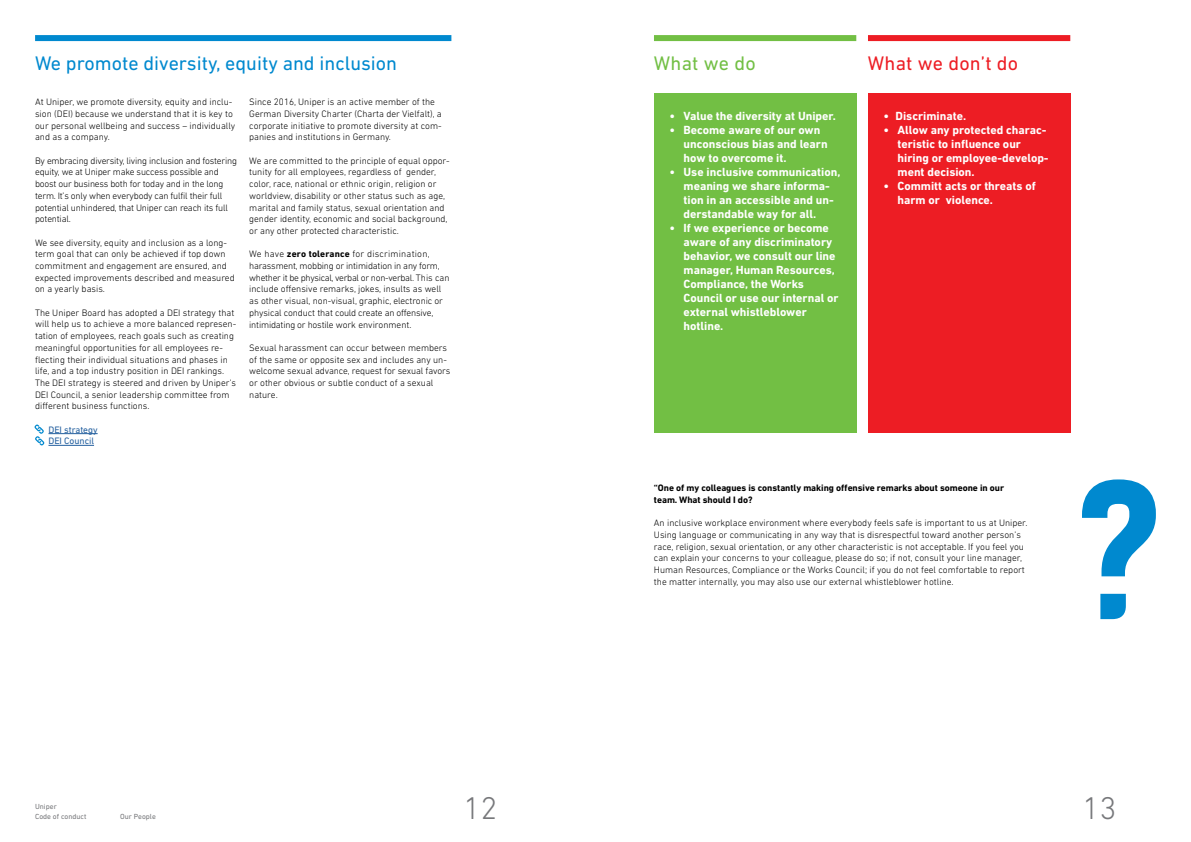
<style>
.page{position:relative;width:1191px;height:842px;background:#fff}
.page>*{position:absolute;margin:0;border:0;box-sizing:border-box;transform-origin:0 0}
.t1{font:300 32px "DIN Next LT Pro";color:#77787b}
.t2{font:20px "DIN Next LT Pro";color:#0089cf}
.t3{font:20px "DIN Next LT Pro";letter-spacing:.01em;color:#ed1d24}
.t4{font:20px "DIN Next LT Pro";letter-spacing:.01em;color:#72bf44}
.t5{font:700 12px/14px "DIN Next LT Pro";color:#fff}
.t6{font:300 9.5px/11.7px "DIN Next LT Pro";color:#000}
.t7{font:300 9.5px/11.7px "DIN Next LT Pro";letter-spacing:-.02em;color:#000}
.t8{font:700 9.5px/11.7px "DIN Next LT Pro";letter-spacing:-.005em;color:#000}
.t9{font:9.5px/11.7px "DIN Next LT Pro";letter-spacing:-.005em;color:#215e9e}
.t10{font:7.5px/9.5px "DIN Next LT Pro";color:#77787b}
.s1{font-weight:700}
</style>
<div class="page">
<div style="left:35px;top:35px;width:416px;height:6px;background:#0089cf"></div>
<div style="left:868px;top:35px;width:202px;height:6px;background:#ed1d24"></div>
<svg style="left:1082px;top:479px;width:73px;height:140px"></svg>
<div style="left:654px;top:35px;width:202px;height:6px;background:#72bf44"></div>
<div style="left:654px;top:94px;width:202px;height:339px;background:#72bf44"></div>
<div style="left:868px;top:94px;width:202px;height:339px;background:#ed1d24"></div>
<hr style="left:48px;top:433px;width:50px;height:1px;background:#215e9e">
<hr style="left:48px;top:445px;width:46px;height:1px;background:#215e9e">
<svg style="left:35px;top:425px;width:9px;height:20px"></svg>
<h2 class="t2" style="left:35px;top:52px;width:363px">We promote diversity, equity and inclusion</h2>
<p class="t6" style="left:35px;top:96px;width:202px">At Uniper, we promote diversity, equity and inclu&shy;sion (DEI) because we understand that it is key to our personal wellbeing and success – individually and as a company.</p>
<p class="t7" style="left:35px;top:155px;width:203px">By embracing diversity, living inclusion and fostering equity, we at Uniper make success possible and boost our business both for today and in the long term. It’s only when everybody can fulfil their full potential unhindered, that Uniper can reach its full potential.</p>
<p class="t6" style="left:35px;top:236px;width:201px">We see diversity, equity and inclusion as a long&shy;term goal that can only be achieved if top down commitment and engagement are ensured, and expected improvements described and measured on a yearly basis.</p>
<p class="t6" style="left:35px;top:307px;width:203px">The Uniper Board has adopted a DEI strategy that will help us to achieve a more balanced represen&shy;tation of employees, reach goals such as creating meaningful opportunities for all employees re&shy;flecting their individual situations and phases in life, and a top industry position in DEI rankings.<br>The DEI strategy is steered and driven by Uniper’s DEI Council, a senior leadership committee from different business functions.</p>
<p class="t9" style="left:48px;top:423px;width:51px">DEI strategy<br>DEI Council</p>
<p class="t6" style="left:249px;top:96px;width:194px">Since 2016, Uniper is an active member of the German Diversity Charter (Charta der Vielfalt), a corporate initiative to promote diversity at com&shy;panies and institutions in Germany.</p>
<p class="t6" style="left:249px;top:155px;width:202px">We are committed to the principle of equal oppor&shy;tunity for all employees, regardless of gender, color, race, national or ethnic origin, religion or worldview, disability or other status such as age, marital and family status, sexual orientation and gender identity, economic and social background, or any other protected characteristic.</p>
<p class="t6" style="left:249px;top:248px;width:202px">We have <span class="s1">zero tolerance</span> for discrimination, harassment, mobbing or intimidation in any form, whether it be physical, verbal or non-verbal. This can include offensive remarks, jokes, insults as well as other visual, non-visual, graphic, electronic or physical conduct that could create an offensive, intimidating or hostile work environment.</p>
<p class="t6" style="left:249px;top:342px;width:203px">Sexual harassment can occur between members of the same or opposite sex and includes any un&shy;welcome sexual advance, request for sexual favors or other obvious or subtle conduct of a sexual nature.</p>
<h2 class="t4" style="left:654px;top:52px;width:103px">What we do</h2>
<h2 class="t3" style="left:868px;top:52px;width:152px">What we don’t do</h2>
<p class="t5" style="left:669px;top:109px;width:168px">• Value the diversity at Uniper.</p>
<p class="t5" style="left:683px;top:123px;width:146px;text-indent:-14px">• Become aware of our own unconscious bias and learn how to overcome it.</p>
<p class="t5" style="left:683px;top:165px;width:158px;text-indent:-14px">• Use inclusive communication, meaning we share informa&shy;tion in an accessible and un&shy;derstandable way for all.</p>
<p class="t5" style="left:683px;top:221px;width:157px;text-indent:-14px">• If we experience or become aware of any discriminatory behavior, we consult our line manager, Human Resources,<br>Compliance, the Works<br>Council or use our internal or external whistleblower hotline.</p>
<p class="t5" style="left:883px;top:109px;width:84px">• Discriminate.</p>
<p class="t5" style="left:897px;top:123px;width:153px;text-indent:-14px">• Allow any protected charac&shy;teristic to influence our hiring or employee-develop&shy;ment decision.</p>
<p class="t5" style="left:897px;top:179px;width:140px;text-indent:-14px">• Committ acts or threats of harm or violence.</p>
<p class="t8" style="left:654px;top:482px;width:352px">“One of my colleagues is constantly making offensive remarks about someone in our team. What should I do?</p>
<p class="t6" style="left:654px;top:517px;width:375px">An inclusive workplace environment where everybody feels safe is important to us at Uniper.<br>Using language or communicating in any way that is disrespectful toward another person’s race, religion, sexual orientation, or any other characteristic is not acceptable. If you feel you can explain your concerns to your colleague, please do so; if not, consult your line manager, Human Resources, Compliance or the Works Council; if you do not feel comfortable to report the matter internally, you may also use our external whistleblower hotline.</p>
<p class="t10" style="left:35px;top:802px;width:53px">Uniper<br>Code of conduct</p>
<p class="t10" style="left:120px;top:811px;width:37px">Our People</p>
<h1 class="t1" style="left:463px;top:789px;width:36px">12</h1>
<h1 class="t1" style="left:1082px;top:789px;width:36px">13</h1>
</div>
